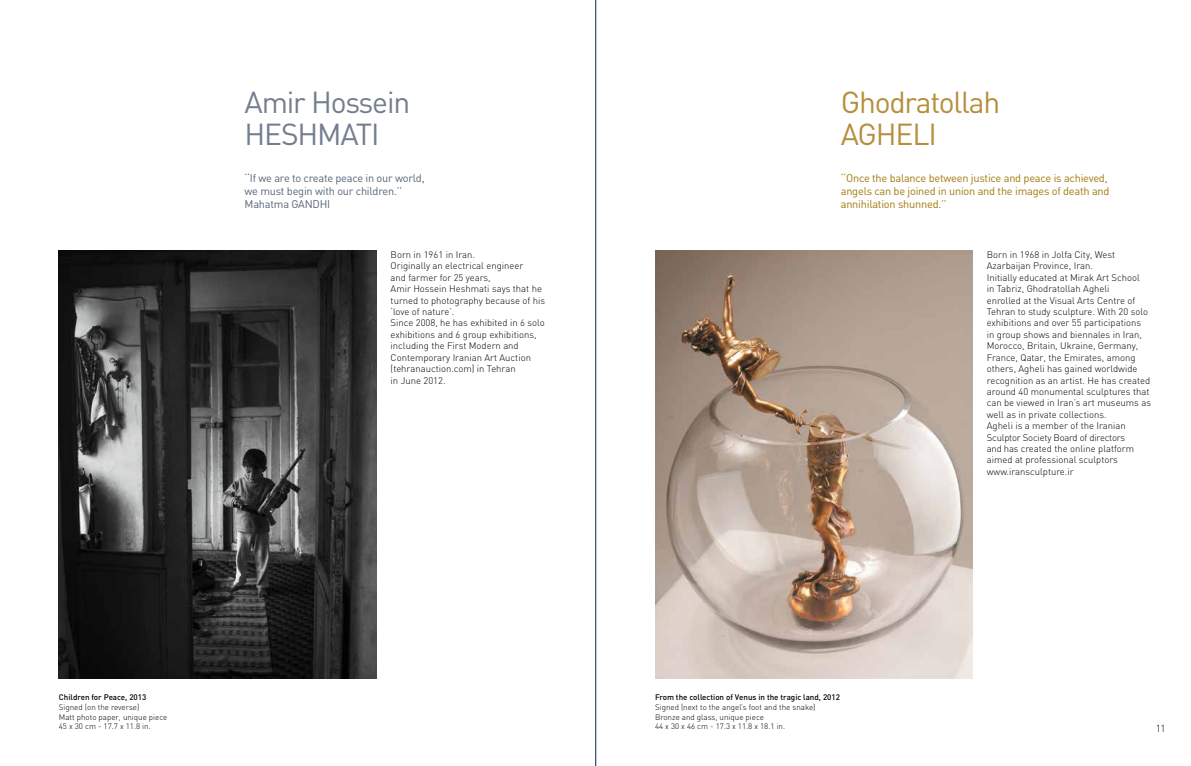
<style>
.page{position:relative;width:1191px;height:766px;background:#fff}
.page>*{position:absolute;margin:0;border:0;box-sizing:border-box;transform-origin:0 0}
.t1{font:30px/32px "DIN";letter-spacing:-.04em;color:#727e8f}
.t2{font:30px/32px "DIN";letter-spacing:-.04em;color:#b58f3c}
.t3{font:11px/13.2px "DIN";letter-spacing:-.02em;color:#a3790b}
.t4{font:11px/13.2px "DIN";letter-spacing:-.02em;color:#546578}
.t5{font:300 10px "DIN";color:#000}
.t6{font:300 9.5px/11.4px "DIN";color:#000}
.t7{font:300 8px/9.6px "DIN";color:#000}
.t8{font:500 8px "DIN";color:#000}
</style>
<div class="page">
<img style="left:59px;top:250px;width:317px;height:428px">
<img style="left:655px;top:250px;width:317px;height:428px">
<hr style="left:595px;top:0;width:1px;height:765px;background:#002354">
<h1 class="t1" style="left:245px;top:86px;width:167px">Amir Hossein<br>H eshmati</h1>
<p class="t4" style="left:245px;top:171px;width:181px">‘‘If we are to create peace in our world, we must begin with our children.’’<br>Mahatma Gandhi</p>
<p class="t6" style="left:391px;top:249px;width:156px">Born in 1961 in Iran.<br>Originally an electrical engineer<br>and farmer for 25 years,<br>Amir Hossein Heshmati says that he turned to photography because of his ‘love of nature’.<br>Since 2008, he has exhibited in 6 solo exhibitions and 6 group exhibitions, including the First Modern and<br>Contemporary Iranian Art Auction (tehranauction.com) in Tehran<br>in June 2012.</p>
<p class="t8" style="left:59px;top:692px;width:89px">Children for peace, 2013</p>
<p class="t7" style="left:59px;top:702px;width:110px">Signed (on the reverse)<br>Matt photo paper, unique piece<br>45 x 30 cm - 17.7 x 11.8 in.</p>
<h1 class="t2" style="left:840px;top:86px;width:161px">Ghodratollah<br>AGHELI</h1>
<p class="t3" style="left:840px;top:171px;width:270px">‘‘Once the balance between justice and peace is achieved, angels can be joined in union and the images of death and annihilation shunned.’’</p>
<p class="t8" style="left:655px;top:692px;width:187px">From the collection of Venus in the tragic land, 2012</p>
<p class="t7" style="left:655px;top:702px;width:162px">Signed (next to the angel’s foot and the snake)<br>Bronze and glass, unique piece<br>44 x 30 x 46 cm - 17.3 x 11.8 x 18.1 in.</p>
<p class="t6" style="left:986px;top:249px;width:166px">Born in 1968 in Jolfa City, West Azarbaijan Province, Iran.<br>Initially educated at Mirak Art School<br>in Tabriz, Ghodratollah Agheli<br>enrolled at the Visual Arts Centre of Tehran to study sculpture. With 20 solo exhibitions and over 55 participations in group shows and biennales in Iran, Morocco, Britain, Ukraine, Germany, France, Qatar, the Emirates, among others, Agheli has gained worldwide recognition as an artist. He has created around 40 monumental sculptures that can be viewed in Iran’s art museums as well as in private collections.<br>Agheli is a member of the Iranian Sculptor Society Board of directors<br>and has created the online platform aimed at professional sculptors www.iransculpture.ir</p>
<p class="t5" style="left:1155px;top:722px;width:11px">11</p>
</div>
